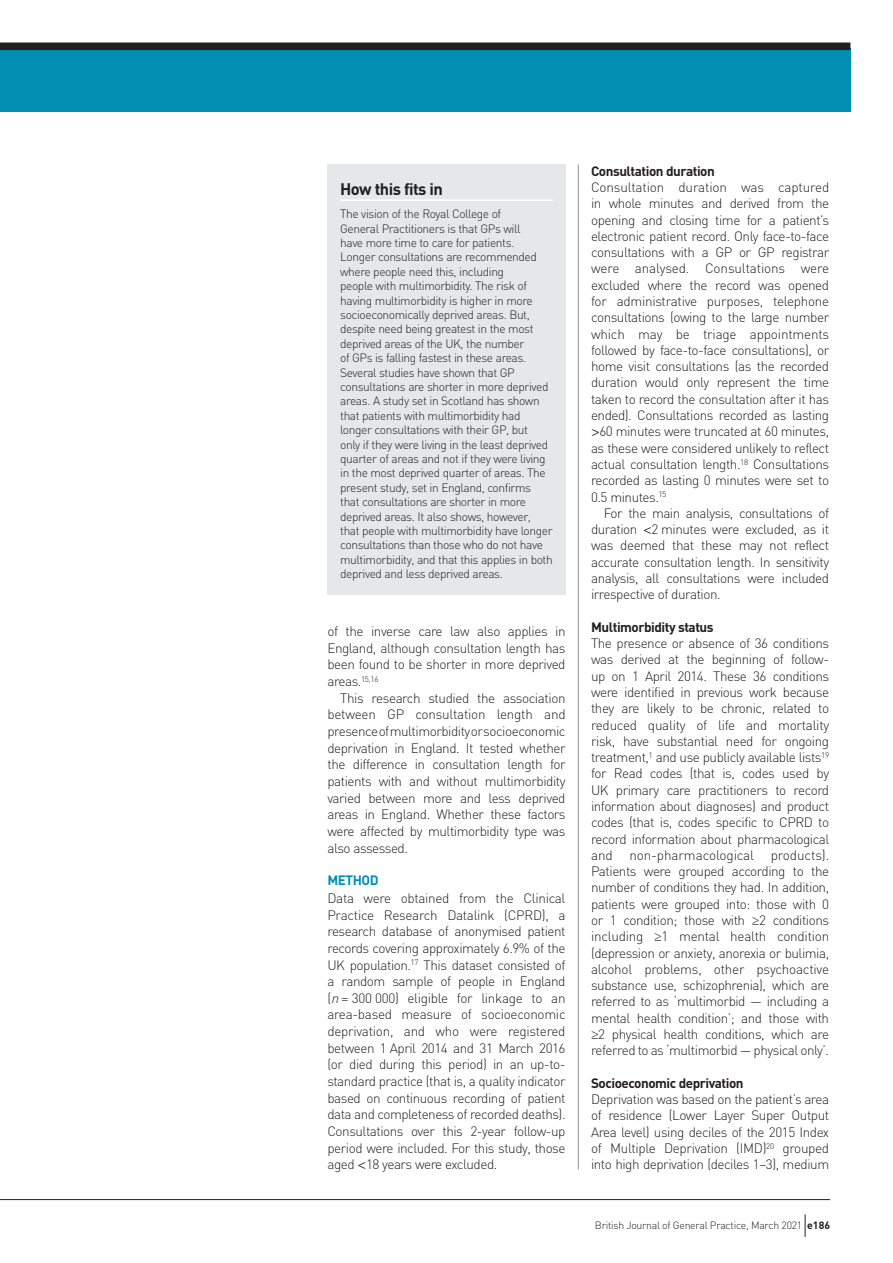
<style>
.page{position:relative;width:893px;height:1263px;background:#fff}
.page>*{position:absolute;margin:0;border:0;box-sizing:border-box;transform-origin:0 0}
.t1{font:700 16.5px "DIN";letter-spacing:-.035em;color:#231f20}
.t2{font:300 13.5px/16.4px "DIN";letter-spacing:-.035em;color:#231f20;text-align:justify}
.t3{font:700 13.5px "DIN";letter-spacing:-.035em;color:#231f20}
.t4{font:700 13.5px "DIN";letter-spacing:-.035em;color:#008fb3}
.t5{font:300 12px/14.4px "DIN";letter-spacing:-.035em;color:#231f20}
.t6{font:300 10.5px "DIN";letter-spacing:-.025em;color:#231f20}
.s1{font-style:italic}
.s2{font-family:"Helvetica"}
.s3{font-weight:700}
</style>
<div class="page">
<div style="left:0;top:48px;width:850px;height:63px;background:#008fb3"></div>
<div style="left:0;top:43px;width:850px;height:7px;background:#231f20"></div>
<hr style="left:578px;top:165px;width:1px;height:1004px;background:#939598">
<div style="left:327px;top:165px;width:239px;height:430px;background:#e6e7e9"></div>
<hr style="left:340px;top:199px;width:213px;height:2px;background:#fff">
<hr style="left:0;top:1199px;width:830px;height:1px;background:#231f20">
<svg style="left:805px;top:1214px;width:1px;height:23px"></svg>
<p class="t1" style="left:340px;top:179px;width:104px">How this fits in</p>
<p class="t5" style="left:340px;top:207px;width:214px">The vision of the Royal College of<br>General Practitioners is that GPs will<br>have more time to care for patients.<br>Longer consultations are recommended where people need this, including<br>people with multimorbidity. The risk of having multimorbidity is higher in more socioeconomically deprived areas. But, despite need being greatest in the most deprived areas of the UK, the number<br>of GPs is falling fastest in these areas.<br>Several studies have shown that GP consultations are shorter in more deprived areas. A study set in Scotland has shown that patients with multimorbidity had longer consultations with their GP, but<br>only if they were living in the least deprived quarter of areas and not if they were living in the most deprived quarter of areas. The present study, set in England, confirms that consultations are shorter in more deprived areas. It also shows, however, that people with multimorbidity have longer consultations than those who do not have multimorbidity, and that this applies in both deprived and less deprived areas.</p>
<p class="t2" style="left:327px;top:623px;width:240px">of the inverse care law also applies in England, although consultation length has been found to be shorter in more deprived areas.<sup>15,16</sup></p>
<p class="t2" style="left:327px;top:689px;width:240px;text-indent:13px">This research studied the association between GP consultation length and presence of multimorbidity or socioeconomic deprivation in England. It tested whether the difference in consultation length for patients with and without multimorbidity varied between more and less deprived areas in England. Whether these factors were affected by multimorbidity type was also assessed.</p>
<p class="t4" style="left:327px;top:871px;width:53px">METHOD</p>
<p class="t2" style="left:327px;top:889px;width:240px">Data were obtained from the Clinical Practice Research Datalink (CPRD), a research database of anonymised patient records covering approximately 6.9% of the UK population.<sup>17</sup> This dataset consisted of a random sample of people in England (<span class="s1">n</span>= 300 000) eligible for linkage to an area-based measure of socioeconomic deprivation, and who were registered between 1 April 2014 and 31 March 2016 (or died during this period) in an up-to&shy;standard practice (that is, a quality indicator based on continuous recording of patient data and completeness of recorded deaths).<br>Consultations over this 2-year follow-up period were included. For this study, those aged <span class="s2">&lt;</span>18 years were excluded.</p>
<p class="t3" style="left:591px;top:162px;width:125px">Consultation duration</p>
<p class="t2" style="left:591px;top:179px;width:240px">Consultation duration was captured in whole minutes and derived from the opening and closing time for a patient’s electronic patient record. Only face-to-face consultations with a GP or GP registrar were analysed. Consultations were excluded where the record was opened for administrative purposes, telephone consultations (owing to the large number which may be triage appointments followed by face-to-face consultations), or home visit consultations (as the recorded duration would only represent the time taken to record the consultation after it has ended). Consultations recorded as lasting <span class="s2">&gt;</span>60 minutes were truncated at 60 minutes, as these were considered unlikely to reflect actual consultation length.<sup>18</sup> Consultations recorded as lasting 0 minutes were set to 0.5 minutes.<sup>15</sup></p>
<p class="t2" style="left:591px;top:505px;width:240px;text-indent:13px">For the main analysis, consultations of duration <span class="s2">&lt;</span>2 minutes were excluded, as it was deemed that these may not reflect accurate consultation length. In sensitivity analysis, all consultations were included irrespective of duration.</p>
<p class="t3" style="left:591px;top:618px;width:124px">Multimorbidity status</p>
<p class="t2" style="left:591px;top:635px;width:240px">The presence or absence of 36 conditions was derived at the beginning of follow&shy;up on 1 April 2014. These 36 conditions were identified in previous work because they are likely to be chronic, related to reduced quality of life and mortality risk, have substantial need for ongoing treatment,<sup>1</sup> and use publicly available lists<sup>19 </sup>for Read codes (that is, codes used by UK primary care practitioners to record information about diagnoses) and product codes (that is, codes specific to CPRD to record information about pharmacological and non-pharmacological products).<br>Patients were grouped according to the number of conditions they had. In addition, patients were grouped into: those with 0 or 1 condition; those with <span class="s2">≥</span>2 conditions including <span class="s2">≥</span>1 mental health condition (depression or anxiety, anorexia or bulimia, alcohol problems, other psychoactive substance use, schizophrenia), which are referred to as ‘multimorbid — including a mental health condition’; and those with <span class="s2">≥</span>2 physical health conditions, which are referred to as ‘multimorbid — physical only’.</p>
<p class="t3" style="left:591px;top:1074px;width:154px">Socioeconomic deprivation</p>
<p class="t2" style="left:591px;top:1091px;width:240px">Deprivation was based on the patient’s area of residence (Lower Layer Super Output Area level) using deciles of the 2015 Index of Multiple Deprivation (IMD)<sup>20</sup> grouped into high deprivation (deciles 1–3), medium</p>
<p class="t6" style="left:595px;top:1219px;width:237px">British Journal of General Practice, March 2021 <span class="s3">e186</span></p>
</div>
